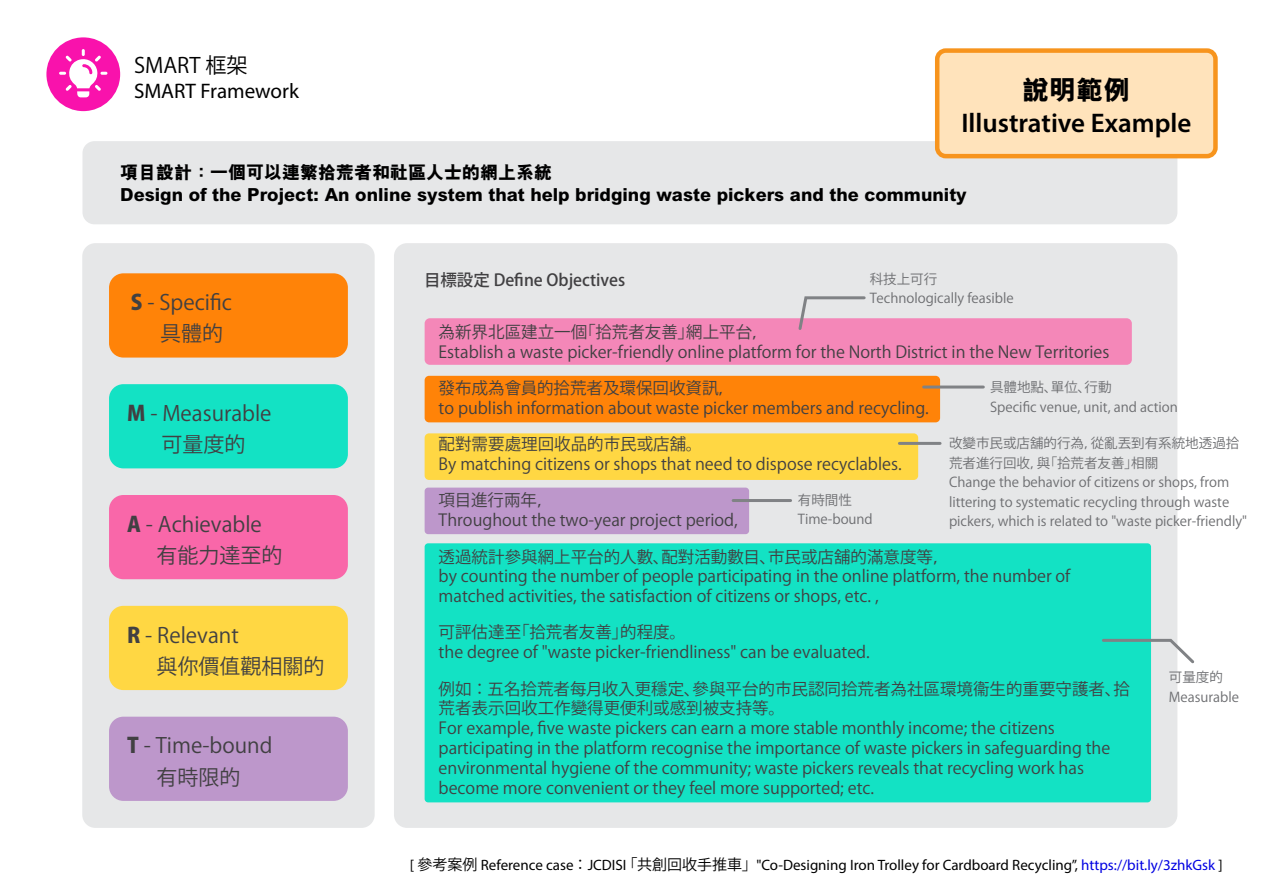
<style>
.page{position:relative;width:1263px;height:893px;background:#fff}
.page>*{position:absolute;margin:0;border:0;box-sizing:border-box;transform-origin:0 0}
.t1{font:600 27px "Myriad Pro";color:#000}
.t2{font:800 27px "M Hei HK";color:#000}
.t3{font:21.15px "Myriad Pro";color:#000}
.t4{font:21.15px "Koz Go Pr 6 N";color:#000}
.t5{font:21px/31.2px "Koz Go Pr 6 N";color:#414042}
.t6{font:800 18px/21.6px "M Hei HK";color:#000}
.t7{font:16.5px/19.8px "Koz Go Pr 6 N";color:#414042}
.t8{font:500 16.5px "Koz Go Pr 6 N";color:#414042}
.t9{font:15px "Myriad Pro";color:#000}
.t10{font:13.5px/19.5px "Koz Go Pr 6 N";color:#6d6e71}
.s1{font-weight:800}
.s2{font-family:"M Hei HK";font-weight:500}
.s3{font-family:"Koz Go Pr 6 N"}
.s4{color:#0000e2}
</style>
<div class="page">
<div style="left:46px;top:37px;width:74px;height:74px;background:#f912ac;border-radius:50%"></div>
<svg style="left:59px;top:49px;width:48px;height:48px"></svg>
<div style="left:394px;top:243px;width:783px;height:585px;background:#e6e7e8;border-radius:13px"></div>
<div style="left:82px;top:243px;width:293px;height:585px;background:#e6e7e8;border-radius:13px"></div>
<div style="left:82px;top:141px;width:1095px;height:83px;background:#e6e7e8;border-radius:12px"></div>
<div style="left:937px;top:51px;width:278px;height:105px;background:#ffe3bb;border-radius:9px"></div>
<div style="left:935px;top:48px;width:283px;height:110px;border:4px solid #f7941d;border-radius:9px"></div>
<div style="left:109px;top:495px;width:239px;height:84px;background:#f967a9;border-radius:14px"></div>
<div style="left:425px;top:318px;width:707px;height:47px;background:#f487b8;border-radius:5px"></div>
<div style="left:425px;top:376px;width:515px;height:46px;background:#ff8308;border-radius:4px"></div>
<div style="left:425px;top:433px;width:493px;height:47px;background:#ffd743;border-radius:4px"></div>
<div style="left:425px;top:488px;width:324px;height:46px;background:#bd97cb;border-radius:4px"></div>
<div style="left:425px;top:543px;width:726px;height:259px;background:#13e2c4;border-radius:4px"></div>
<div style="left:109px;top:273px;width:239px;height:85px;background:#ff8308;border-radius:14px"></div>
<div style="left:109px;top:384px;width:239px;height:84px;background:#13e2c4;border-radius:14px"></div>
<div style="left:109px;top:606px;width:239px;height:84px;background:#ffd743;border-radius:14px"></div>
<div style="left:109px;top:717px;width:239px;height:84px;background:#bd97cb;border-radius:14px"></div>
<svg style="left:796px;top:296px;width:71px;height:34px"></svg>
<hr style="left:924px;top:386px;width:59px;height:3px;background:#808285">
<hr style="left:899px;top:442px;width:41px;height:3px;background:#808285">
<hr style="left:733px;top:499px;width:58px;height:3px;background:#808285">
<svg style="left:1102px;top:637px;width:93px;height:29px"></svg>
<p class="t4" style="left:134px;top:53px;width:115px">SMART 框架</p>
<p class="t3" style="left:134px;top:78px;width:167px">SMART Framework</p>
<h1 class="t2" style="left:1022px;top:72px;width:109px">說明範例</h1>
<h1 class="t1" style="left:961px;top:106px;width:231px">Illustrative Example</h1>
<p class="t6" style="left:120px;top:162px;width:848px">項目設計：一個可以連繁拾荒者和社區人士的網上系統<br>Design of the Project: An online system that help bridging waste pickers and the community</p>
<p class="t5" style="left:160px;top:287px;width:73px;text-indent:-29px"><span class="s1">S</span> - Specific具體的</p>
<p class="t5" style="left:127px;top:398px;width:146px;text-align:center"><span class="s1">M</span> - Measurable可量度的</p>
<p class="t5" style="left:156px;top:509px;width:127px;text-indent:-29px"><span class="s1">A</span> - Achievable有能力達至的</p>
<p class="t5" style="left:156px;top:620px;width:169px;text-indent:-29px"><span class="s1">R</span> - Relevant<br>與你價<span class="s2">值</span>觀相關的</p>
<p class="t5" style="left:127px;top:730px;width:147px;text-align:center"><span class="s1">T</span> - Time-bound有時限的</p>
<p class="t8" style="left:424px;top:270px;width:202px">目標設定 Define Objectives</p>
<p class="t10" style="left:870px;top:269px;width:146px">科技上可行<br>Technologically feasible</p>
<p class="t7" style="left:439px;top:323px;width:672px">為新界北區建立一個「拾荒者友善」網上平台，<br>Establish a waste picker-friendly online platform for the North District in the New Territories</p>
<p class="t7" style="left:439px;top:379px;width:492px">發布成為會員的拾荒者及環保回收資訊，<br>to publish information about waste picker members and recycling.</p>
<p class="t7" style="left:439px;top:435px;width:464px">配對需要處理回收品的巿民或店舖。<br>By matching citizens or shops that need to dispose recyclables.</p>
<p class="t7" style="left:439px;top:491px;width:301px">項目進行兩年，<br>Throughout the two-year project period,</p>
<p class="t7" style="left:439px;top:547px;width:633px">透過統計參與網上平台的人數、配對活動數目、巿民或店舖的滿意度等，<br>by counting the number of people participating in the online platform, the number of matched activities, the satisfaction of citizens or shops, etc. ,</p>
<p class="t7" style="left:439px;top:623px;width:433px">可評估達至「拾荒者友善」的程度。<br>the degree of "waste picker-friendliness" can be evaluated.</p>
<p class="t7" style="left:439px;top:679px;width:693px">例如 ： 五名拾荒者每月收入更穩定、參與平台的巿民認同拾荒者為社區環境衞生的重要守護者、拾荒者表示回收工作變得更便利或感到被支持等。<br>For example, five waste pickers can earn a more stable monthly income; the citizens participating in the platform recognise the importance of waste pickers in safeguarding the environmental hygiene of the community; waste pickers reveals that recycling work has become more convenient or they feel more supported; etc.</p>
<p class="t10" style="left:990px;top:378px;width:189px">具體地點、單位、行動<br>Specific venue, unit, and action</p>
<p class="t10" style="left:949px;top:434px;width:300px">改變巿民或店舖的行為，從亂丟到有系統地透過拾荒者進行回收，與「拾荒者友善」相關<br>Change the behavior of citizens or shops, from littering to systematic recycling through waste pickers, which is related to "waste picker-friendly"</p>
<p class="t10" style="left:798px;top:490px;width:76px">有時間性<br>Time-bound</p>
<p class="t10" style="left:1169px;top:668px;width:72px">可量度的<br>Measurable</p>
<p class="t9" style="left:410px;top:856px;width:814px">[ <span class="s3">參考案例</span> Reference case <span class="s3">：</span> JCDISI <span class="s3">「共創回收手推車」</span>"Co-Designing Iron Trolley for Cardboard Recycling”, <span class="s4">https://bit.ly/3zhkGsk</span> ]</p>
</div>
